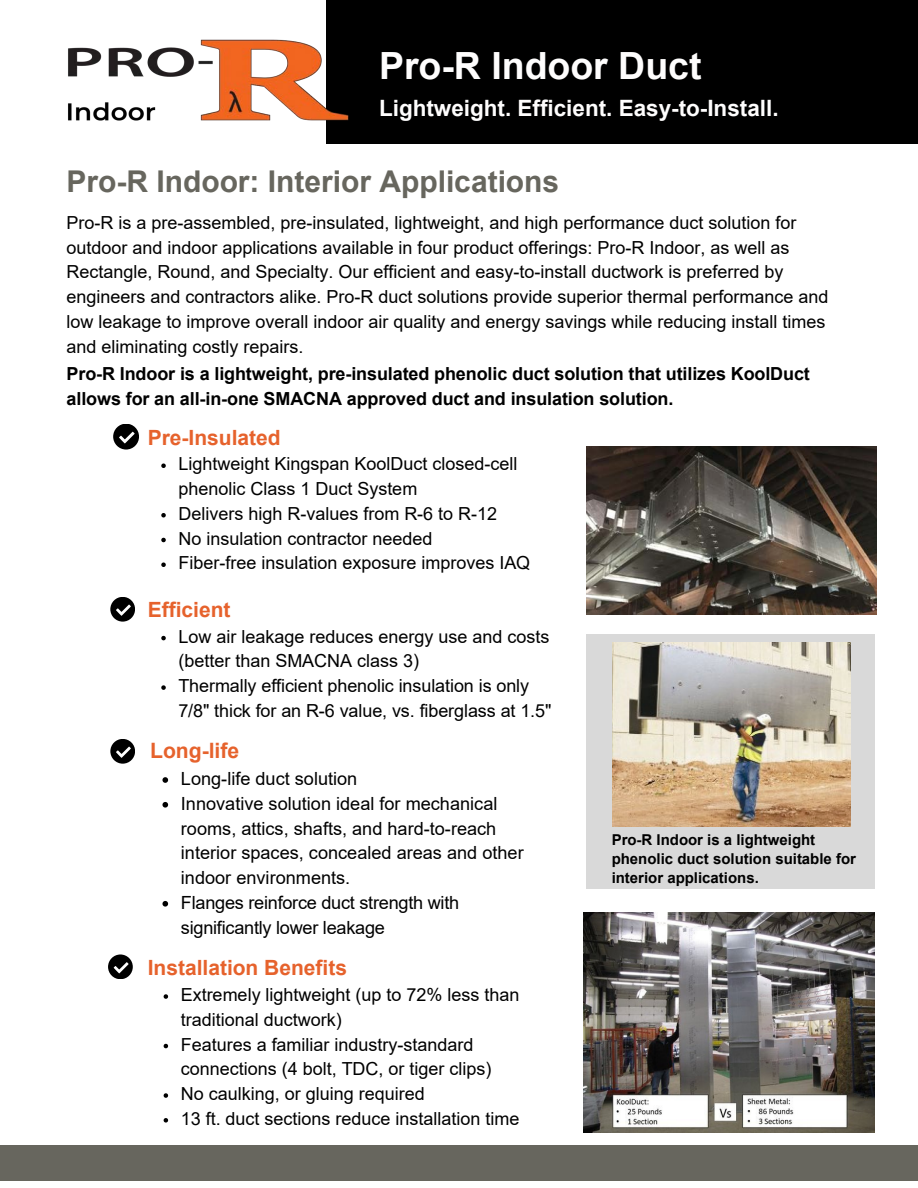
<style>
.page{position:relative;width:918px;height:1188px;background:#fff}
.page>*{position:absolute;margin:0;border:0;box-sizing:border-box;transform-origin:0 0}
.t1{font:700 37.5px "Arial";color:#fefdfd}
.t2{font:700 30px "Arial";color:#67665e}
.t3{font:700 22.5px "Arial";color:#fefdfd}
.t4{font:700 21.15px "Arial";color:#e6622c}
.t5{font:700 21px "Arial";color:#e6622c}
.t6{font:18.15px/24.8px "Arial";color:#000}
.t7{font:18px/24.8px "Arial";color:#000}
.t8{font:700 18px/24.8px "Arial";letter-spacing:-.005em;color:#000}
.t9{font:700 15px/19.2px "Arial";color:#000}
</style>
<div class="page">
<div style="left:0;top:1145px;width:918px;height:36px;background:#67665e"></div>
<div style="left:326px;top:0;width:592px;height:144px;background:#000"></div>
<div style="left:586px;top:635px;width:289px;height:254px;background:#d9d9d9"></div>
<img style="left:612px;top:643px;width:238px;height:183px">
<img style="left:586px;top:447px;width:290px;height:168px">
<img style="left:583px;top:913px;width:292px;height:219px">
<img style="left:68px;top:39px;width:281px;height:82px">
<svg style="left:110px;top:739px;width:25px;height:25px"></svg>
<svg style="left:162px;top:777px;width:6px;height:6px"></svg>
<svg style="left:162px;top:802px;width:6px;height:6px"></svg>
<svg style="left:162px;top:901px;width:6px;height:6px"></svg>
<svg style="left:110px;top:597px;width:25px;height:25px"></svg>
<svg style="left:161px;top:636px;width:5px;height:4px"></svg>
<svg style="left:161px;top:685px;width:5px;height:5px"></svg>
<svg style="left:113px;top:424px;width:26px;height:26px"></svg>
<svg style="left:161px;top:464px;width:5px;height:4px"></svg>
<svg style="left:161px;top:513px;width:5px;height:5px"></svg>
<svg style="left:161px;top:538px;width:5px;height:4px"></svg>
<svg style="left:161px;top:563px;width:5px;height:4px"></svg>
<svg style="left:108px;top:954px;width:25px;height:25px"></svg>
<svg style="left:164px;top:994px;width:4px;height:5px"></svg>
<svg style="left:164px;top:1044px;width:4px;height:4px"></svg>
<svg style="left:164px;top:1093px;width:4px;height:5px"></svg>
<svg style="left:164px;top:1118px;width:4px;height:5px"></svg>
<p class="t1" style="left:379px;top:45px;width:324px">Pro-R Indoor Duct</p>
<h3 class="t3" style="left:379px;top:96px;width:401px">Lightweight. Efficient. Easy-to-Install.</h3>
<p class="t2" style="left:67px;top:165px;width:494px">Pro-R Indoor: Interior Applications</p>
<h2 class="t7" style="left:67px;top:210px;width:763px">Pro-R is a pre-assembled, pre-insulated, lightweight, and high performance duct solution for outdoor and indoor applications available in four product offerings: Pro-R Indoor, as well as Rectangle, Round, and Specialty. Our efficient and easy-to-install ductwork is preferred by engineers and contractors alike. Pro-R duct solutions provide superior thermal performance and low leakage to improve overall indoor air quality and energy savings while reducing install times and eliminating costly repairs.</h2>
<h5 class="t8" style="left:67px;top:361px;width:745px">Pro-R Indoor is a lightweight, pre-insulated phenolic duct solution that utilizes KoolDuct allows for an all-in-one SMACNA approved duct and insulation solution.</h5>
<p class="t5" style="left:148px;top:426px;width:134px">Pre-Insulated</p>
<p class="t7" style="left:178px;top:452px;width:340px">Lightweight Kingspan KoolDuct closed-cell phenolic Class 1 Duct System</p>
<h3 class="t7" style="left:178px;top:501px;width:320px">Delivers high R-values from R-6 to R-12</h3>
<p class="t7" style="left:178px;top:526px;width:256px">No insulation contractor needed</p>
<p class="t7" style="left:178px;top:551px;width:353px">Fiber-free insulation exposure improves IAQ</p>
<p class="t5" style="left:148px;top:598px;width:84px">Efficient</p>
<p class="t7" style="left:178px;top:624px;width:373px">Low air leakage reduces energy use and costs (better than SMACNA class 3)</p>
<p class="t7" style="left:178px;top:673px;width:375px">Thermally efficient phenolic insulation is only<br>7/8" thick for an R-6 value, vs. fiberglass at 1.5"</p>
<p class="t4" style="left:150px;top:739px;width:91px">Long-life</p>
<h4 class="t6" style="left:181px;top:766px;width:178px">Long-life duct solution</h4>
<p class="t6" style="left:181px;top:791px;width:344px">Innovative solution ideal for mechanical rooms, attics, shafts, and hard-to-reach interior spaces, concealed areas and other indoor environments.</p>
<h3 class="t6" style="left:181px;top:890px;width:280px">Flanges reinforce duct strength with significantly lower leakage</h3>
<p class="t5" style="left:148px;top:956px;width:201px">Installation Benefits</p>
<h3 class="t7" style="left:181px;top:982px;width:340px">Extremely lightweight (up to 72% less than traditional ductwork)</h3>
<p class="t7" style="left:181px;top:1032px;width:312px">Features a familiar industry-standard connections (4 bolt, TDC, or tiger clips)</p>
<p class="t7" style="left:181px;top:1081px;width:246px">No caulking, or gluing required</p>
<p class="t7" style="left:181px;top:1106px;width:340px">13 ft. duct sections reduce installation time</p>
<p class="t9" style="left:612px;top:830px;width:246px">Pro-R Indoor is a lightweight phenolic duct solution suitable for interior applications.</p>
</div>
